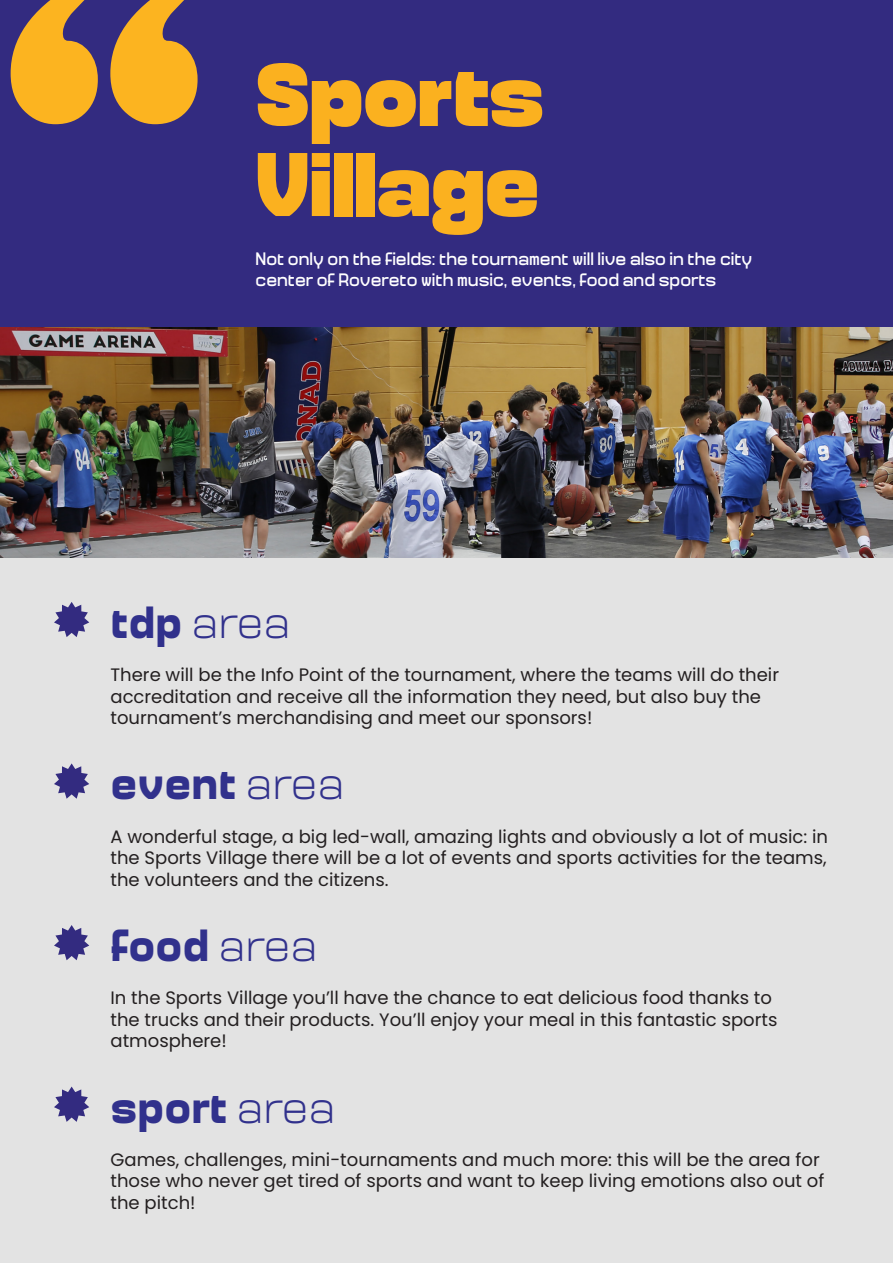
<style>
.page{position:relative;width:893px;height:1263px;background:#e3e3e3}
.page>*{position:absolute;margin:0;border:0;box-sizing:border-box;transform-origin:0 0}
.t1{font:900 90px "Millimetre";color:#fbb11f}
.t2{font:700 45px "Millimetre";color:#31318c}
.t3{font:300 45px "Millimetre";color:#31318c}
.t4{font:18px/21.6px "Poppins";color:#231f20}
.t5{font:18px "Millimetre";color:#fff}
.s1{font-weight:700}
.s2{font-weight:300}
</style>
<div class="page">
<div style="left:0;top:0;width:893px;height:336px;background:#332b80"></div>
<svg style="left:11px;top:0;width:187px;height:124px"></svg>
<svg style="left:54px;top:602px;width:35px;height:35px"></svg>
<svg style="left:54px;top:763px;width:35px;height:36px"></svg>
<svg style="left:54px;top:925px;width:35px;height:35px"></svg>
<svg style="left:54px;top:1086px;width:35px;height:36px"></svg>
<img style="left:0;top:327px;width:893px;height:230px">
<p class="t1" style="left:256px;top:42px;width:290px">Sports</p>
<p class="t1" style="left:256px;top:132px;width:285px">Village</p>
<p class="t5" style="left:256px;top:248px;width:498px">Not only on the fields: the tournament will live also in the city</p>
<p class="t5" style="left:256px;top:270px;width:462px">center of Rovereto with music, events, food and sports</p>
<p class="t3" style="left:111px;top:598px;width:181px"><span class="s1">tdp</span> area</p>
<p class="t4" style="left:111px;top:664px;width:670px">There will be the Info Point of the tournament, where the teams will do their accreditation and receive all the information they need, but also buy the tournament’s merchandising and meet our sponsors!</p>
<p class="t2" style="left:111px;top:758px;width:235px">event <span class="s2">area</span></p>
<p class="t4" style="left:111px;top:826px;width:719px;text-align:justify">A wonderful stage, a big led-wall, amazing lights and obviously a lot of music: in the Sports Village there will be a lot of events and sports activities for the teams, the volunteers and the citizens.</p>
<p class="t2" style="left:111px;top:920px;width:208px">food <span class="s2">area</span></p>
<p class="t4" style="left:111px;top:987px;width:668px">In the Sports Village you’ll have the chance to eat delicious food thanks to the trucks and their products. You’ll enjoy your meal in this fantastic sports atmosphere!</p>
<p class="t2" style="left:111px;top:1081px;width:226px">sport <span class="s2">area</span></p>
<p class="t4" style="left:111px;top:1149px;width:715px">Games, challenges, mini-tournaments and much more: this will be the area for those who never get tired of sports and want to keep living emotions also out of the pitch!</p>
</div>
